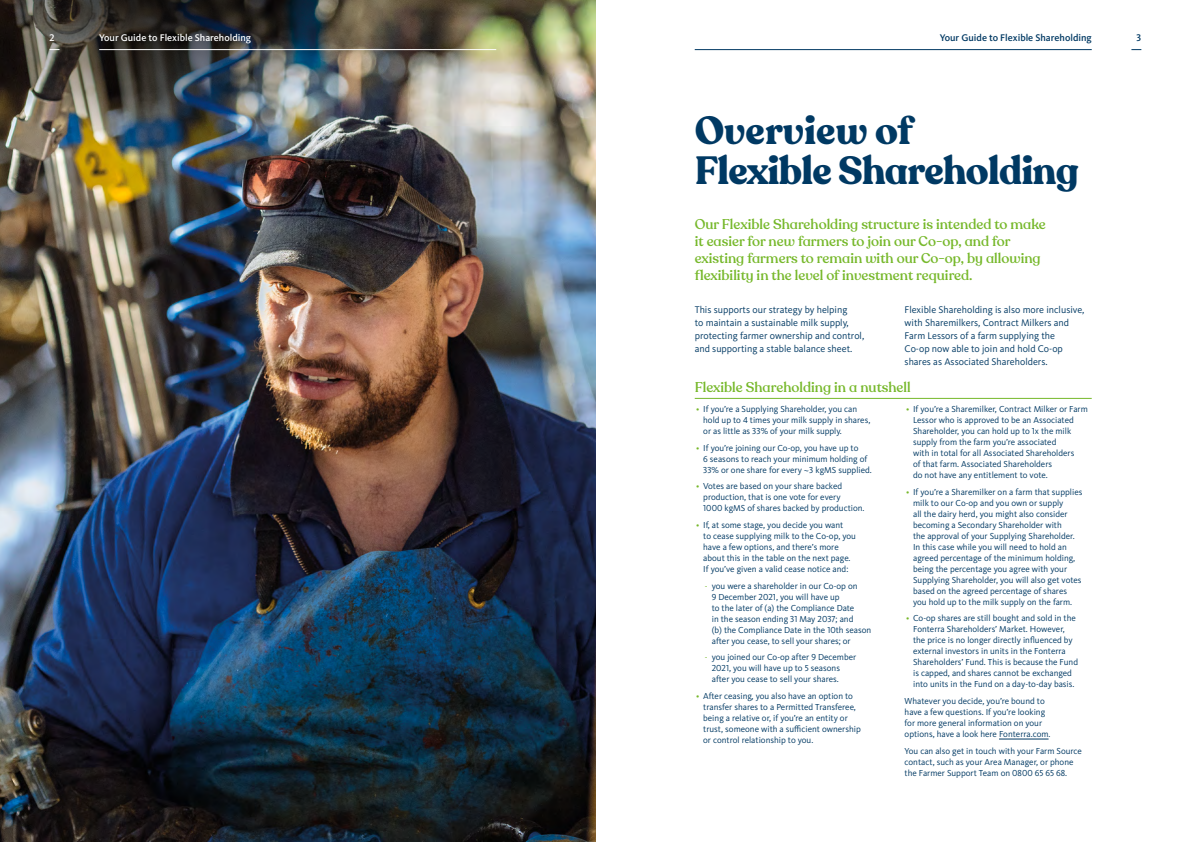
<style>
.page{position:relative;width:1191px;height:842px;background:#fff}
.page>*{position:absolute;margin:0;border:0;box-sizing:border-box;transform-origin:0 0}
.t1{font:700 39px/40px "Recoleta Alt";letter-spacing:-.02em;color:#003963}
.t2{font:500 14px/16.8px "Recoleta Alt";color:#76b82a}
.t3{font:10px/13px "Kievit Pro";color:#003963}
.t4{font:500 10px "Kievit Pro";color:#fff}
.t5{font:500 10px "Kievit Pro";color:#003963}
.t6{font:9px/11px "Kievit Pro";color:#003963}
.s1{color:#76b82a}
</style>
<div class="page">
<img style="left:0;top:0;width:595px;height:842px">
<img style="left:0;top:0;width:367px;height:157px">
<hr style="left:694px;top:49px;width:397px;height:1px;background:#003963">
<hr style="left:99px;top:49px;width:397px;height:1px;background:#fff">
<hr style="left:694px;top:398px;width:397px;height:1px;background:#76b82a">
<hr style="left:999px;top:739px;width:49px;height:1px;background:#003963">
<p class="t4" style="left:50px;top:32px;width:7px">2</p>
<p class="t4" style="left:99px;top:32px;width:153px">Your Guide to Flexible Shareholding</p>
<p class="t5" style="left:940px;top:32px;width:153px">Your Guide to Flexible Shareholding</p>
<p class="t5" style="left:1136px;top:32px;width:6px">3</p>
<h1 class="t1" style="left:694px;top:112px;width:386px">Overview of<br>Flexible Shareholding</h1>
<h2 class="t2" style="left:694px;top:216px;width:352px">Our Flexible Shareholding structure is intended to make it easier for new farmers to join our Co-op, and for existing farmers to remain with our Co-op, by allowing flexibility in the level of investment required.</h2>
<p class="t3" style="left:694px;top:303px;width:171px">This supports our strategy by helping<br>to maintain a sustainable milk supply, protecting farmer ownership and control, and supporting a stable balance sheet.</p>
<p class="t3" style="left:904px;top:303px;width:181px">Flexible Shareholding is also more inclusive, with Sharemilkers, Contract Milkers and Farm Lessors of a farm supplying the<br>Co-op now able to join and hold Co-op shares as Associated Shareholders.</p>
<h2 class="t2" style="left:694px;top:380px;width:217px">Flexible Shareholding in a nutshell</h2>
<p class="t6" style="left:703px;top:403px;width:169px;text-indent:-7px"><span class="s1">•</span> If you’re a Supplying Shareholder, you can hold up to 4 times your milk supply in shares, or as little as 33% of your milk supply.</p>
<p class="t6" style="left:703px;top:442px;width:170px;text-indent:-7px"><span class="s1">•</span> If you’re joining our Co-op, you have up to<br>6 seasons to reach your minimum holding of<br>33% or one share for every ~3 kgMS supplied.</p>
<p class="t6" style="left:703px;top:481px;width:163px;text-indent:-7px"><span class="s1">•</span> Votes are based on your share backed production, that is one vote for every<br>1000 kgMS of shares backed by production.</p>
<p class="t6" style="left:703px;top:519px;width:154px;text-indent:-7px"><span class="s1">•</span> If, at some stage, you decide you want<br>to cease supplying milk to the Co-op, you have a few options, and there’s more about this in the table on the next page.<br>If you’ve given a valid cease notice and:</p>
<p class="t6" style="left:711px;top:580px;width:161px;text-indent:-7px"><span class="s1">-</span> you were a shareholder in our Co-op on<br>9 December 2021, you will have up<br>to the later of (a) the Compliance Date<br>in the season ending 31 May 2037; and<br>(b) the Compliance Date in the 10th season after you cease, to sell your shares; or</p>
<p class="t6" style="left:711px;top:652px;width:146px;text-indent:-7px"><span class="s1">-</span> you joined our Co-op after 9 December<br>2021, you will have up to 5 seasons after you cease to sell your shares.</p>
<p class="t6" style="left:703px;top:690px;width:159px;text-indent:-7px"><span class="s1">•</span> After ceasing, you also have an option to transfer shares to a Permitted Transferee, being a relative or, if you’re an entity or trust, someone with a sufficient ownership or control relationship to you.</p>
<p class="t6" style="left:913px;top:403px;width:176px;text-indent:-7px"><span class="s1">•</span> If you’re a Sharemilker, Contract Milker or Farm Lessor who is approved to be an Associated Shareholder, you can hold up to 1x the milk supply from the farm you’re associated<br>with in total for all Associated Shareholders<br>of that farm. Associated Shareholders<br>do not have any entitlement to vote.</p>
<p class="t6" style="left:913px;top:486px;width:171px;text-indent:-7px"><span class="s1">•</span> If you’re a Sharemilker on a farm that supplies milk to our Co-op and you own or supply<br>all the dairy herd, you might also consider becoming a Secondary Shareholder with<br>the approval of your Supplying Shareholder.<br>In this case while you will need to hold an agreed percentage of the minimum holding, being the percentage you agree with your Supplying Shareholder, you will also get votes based on the agreed percentage of shares you hold up to the milk supply on the farm.</p>
<p class="t6" style="left:913px;top:613px;width:166px;text-indent:-7px"><span class="s1">•</span> Co-op shares are still bought and sold in the Fonterra Shareholders’ Market. However, the price is no longer directly influenced by external investors in units in the Fonterra Shareholders’ Fund. This is because the Fund is capped, and shares cannot be exchanged into units in the Fund on a day-to-day basis.</p>
<p class="t6" style="left:904px;top:695px;width:147px">Whatever you decide, you’re bound to have a few questions. If you’re looking for more general information on your options, have a look here Fonterra.com.</p>
<p class="t6" style="left:904px;top:745px;width:179px">You can also get in touch with your Farm Source contact, such as your Area Manager, or phone the Farmer Support Team on 0800 65 65 68.</p>
</div>
